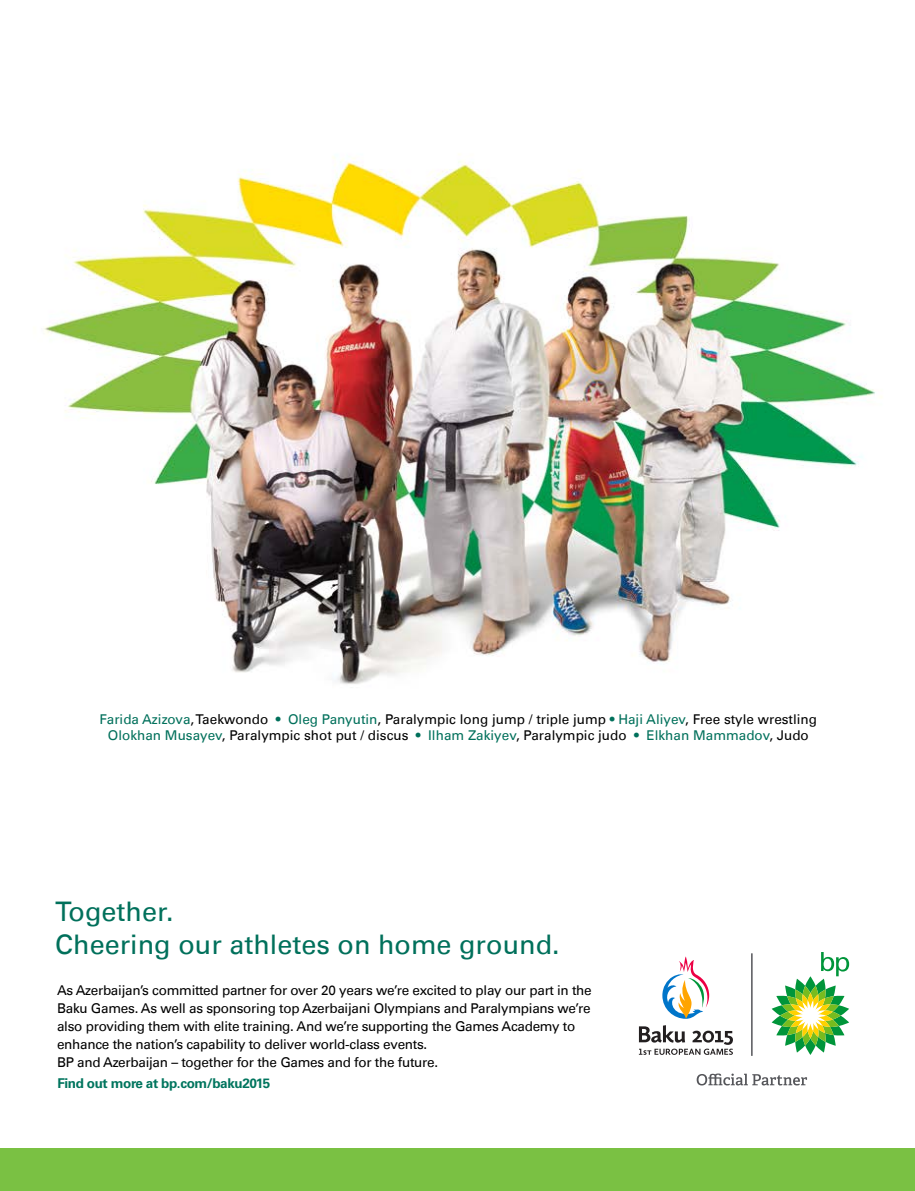
<style>
.page{position:relative;width:915px;height:1191px;background:#fff}
.page>*{position:absolute;margin:0;border:0;box-sizing:border-box;transform-origin:0 0}
.t1{font:27px/32.4px "Univers LT Std";color:#00705b}
.t2{font:13.5px/18px "Univers LT Std";letter-spacing:-.02em;color:#000}
.t3{font:13.5px/16.2px "Univers LT Std";color:#000;text-align:center}
.t4{font:700 13.5px "Univers Az 65";letter-spacing:-.03em;color:#00755e}
.s1{color:#00705b}
</style>
<div class="page">
<img style="left:44px;top:154px;width:838px;height:530px">
<svg style="left:662px;top:956px;width:47px;height:62px"></svg>
<svg style="left:638px;top:1025px;width:94px;height:29px"></svg>
<hr style="left:750px;top:953px;width:2px;height:102px;background:#55565a">
<svg style="left:696px;top:1073px;width:110px;height:12px"></svg>
<svg style="left:771px;top:952px;width:77px;height:103px"></svg>
<div style="left:0;top:1148px;width:914px;height:43px;background:#7ac143"></div>
<p class="t3" style="left:100px;top:711px;width:718px"><span class="s1">Farida Azizova</span>, Taekwondo <span class="s1">• Oleg Panyutin</span>, Paralympic long jump / triple jump <span class="s1">• Haji Aliyev</span>, Free style wrestling<br><span class="s1">Olokhan Musayev</span>, Paralympic shot put / discus <span class="s1">• Ilham Zakiyev</span>, Paralympic judo <span class="s1">• Elkhan Mammadov</span>, Judo</p>
<h1 class="t1" style="left:55px;top:895px;width:506px">Together.<br>Cheering our athletes on home ground.</h1>
<p class="t2" style="left:57px;top:981px;width:536px">As Azerbaijan’s committed partner for over 20 years we’re excited to play our part in the Baku Games. As well as sponsoring top Azerbaijani Olympians and Paralympians we’re also providing them with elite training. And we’re supporting the Games Academy to enhance the nation’s capability to deliver world-class events.<br>BP and Azerbaijan – together for the Games and for the future.</p>
<p class="t4" style="left:57px;top:1075px;width:214px">Find out more at bp.com/baku2015</p>
</div>
